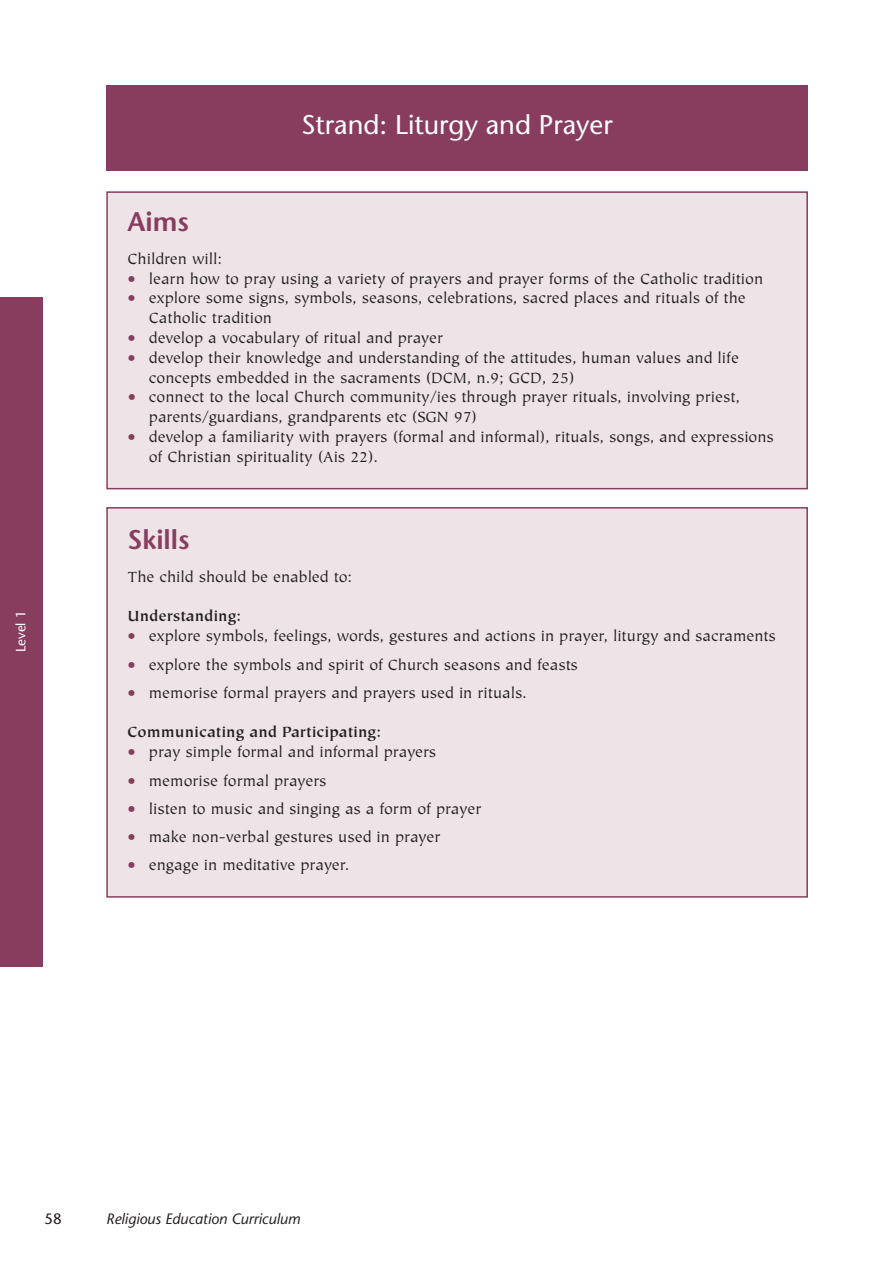
<style>
.page{position:relative;width:893px;height:1263px;background:#fff}
.page>*{position:absolute;margin:0;border:0;box-sizing:border-box;transform-origin:0 0}
.t1{font:27px "Stone Sans";color:#fff}
.t2{font:600 27px "Stone Sans";color:#883c5e}
.t3{font:16.5px/19.8px "Tiepolo";color:#231f20}
.t4{font:700 16.5px "Tiepolo";color:#231f20}
.t5{font:italic 15px "Stone Sans";color:#231f20}
.t6{font:15px "Stone Sans";color:#231f20}
.t7{font:13.5px "Stone Sans";color:#fff}
.s1{color:#883c5e}
</style>
<div class="page">
<div style="left:108px;top:509px;width:698px;height:387px;background:#eee3e6"></div>
<div style="left:106px;top:507px;width:702px;height:391px;border:2px solid #883c5e"></div>
<div style="left:108px;top:193px;width:698px;height:295px;background:#eee3e6"></div>
<div style="left:106px;top:191px;width:702px;height:298px;border:2px solid #883c5e"></div>
<div style="left:106px;top:85px;width:702px;height:85px;background:#883c5e"></div>
<div style="left:0;top:298px;width:43px;height:669px;background:#883c5e"></div>
<p class="t7" style="left:15px;top:652px;width:43px;rotate:-90deg">Level 1</p>
<h1 class="t1" style="left:301px;top:114px;width:313px">Strand: Liturgy and Prayer</h1>
<h1 class="t2" style="left:128px;top:211px;width:63px">Aims</h1>
<p class="t3" style="left:128px;top:250px;width:96px">Children will:</p>
<p class="t3" style="left:128px;top:270px;width:637px"><span class="s1">•</span> learn how to pray using a variety of prayers and prayer forms of the Catholic tradition</p>
<p class="t3" style="left:149px;top:290px;width:598px;text-indent:-21px"><span class="s1">•</span> explore some signs, symbols, seasons, celebrations, sacred places and rituals of the<br>Catholic tradition</p>
<p class="t3" style="left:128px;top:329px;width:317px"><span class="s1">•</span> develop a vocabulary of ritual and prayer</p>
<p class="t3" style="left:149px;top:349px;width:592px;text-indent:-21px"><span class="s1">•</span> develop their knowledge and understanding of the attitudes, human values and life concepts embedded in the sacraments (DCM, n.9; GCD, 25)</p>
<p class="t3" style="left:149px;top:389px;width:593px;text-indent:-21px"><span class="s1">•</span> connect to the local Church community/ies through prayer rituals, involving priest, parents/guardians, grandparents etc (SGN 97)</p>
<p class="t3" style="left:149px;top:428px;width:627px;text-indent:-21px"><span class="s1">•</span> develop a familiarity with prayers (formal and informal), rituals, songs, and expressions of Christian spirituality (Ais 22).</p>
<h1 class="t2" style="left:128px;top:529px;width:63px">Skills</h1>
<p class="t3" style="left:128px;top:568px;width:226px">The child should be enabled to:</p>
<p class="t4" style="left:128px;top:610px;width:115px">Understanding:</p>
<p class="t3" style="left:128px;top:628px;width:650px"><span class="s1">•</span> explore symbols, feelings, words, gestures and actions in prayer, liturgy and sacraments</p>
<p class="t3" style="left:128px;top:656px;width:452px"><span class="s1">•</span> explore the symbols and spirit of Church seasons and feasts</p>
<p class="t3" style="left:128px;top:684px;width:401px"><span class="s1">•</span> memorise formal prayers and prayers used in rituals.</p>
<p class="t4" style="left:128px;top:726px;width:255px">Communicating and Participating:</p>
<p class="t3" style="left:128px;top:744px;width:310px"><span class="s1">•</span> pray simple formal and informal prayers</p>
<p class="t3" style="left:128px;top:772px;width:200px"><span class="s1">•</span> memorise formal prayers</p>
<p class="t3" style="left:128px;top:800px;width:355px"><span class="s1">•</span> listen to music and singing as a form of prayer</p>
<p class="t3" style="left:128px;top:828px;width:314px"><span class="s1">•</span> make non-verbal gestures used in prayer</p>
<p class="t3" style="left:128px;top:857px;width:223px"><span class="s1">•</span> engage in meditative prayer.</p>
<p class="t6" style="left:45px;top:1213px;width:19px">58</p>
<p class="t5" style="left:106px;top:1213px;width:195px">Religious Education Curriculum</p>
</div>
